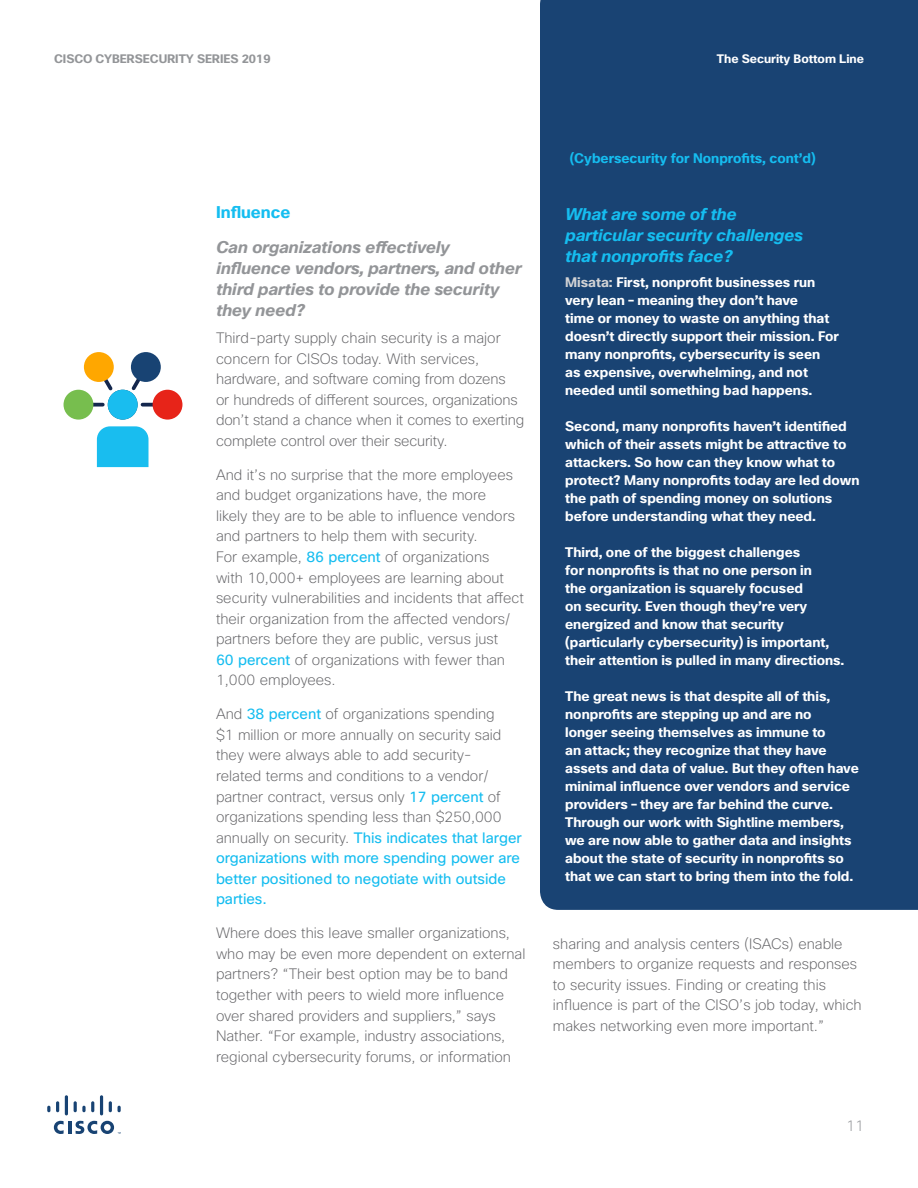
<style>
.page{position:relative;width:918px;height:1188px;background:#fff}
.page>*{position:absolute;margin:0;border:0;box-sizing:border-box;transform-origin:0 0}
.Section_lead{font:italic 700 16.5px/21px "Cisco Sans";color:#939598}
.Paragraph_Style_1{font:italic 700 16.5px/21px "Cisco Sans";color:#15bdf0}
.Subtitle_Level_1{font:700 16.5px "Cisco Sans";color:#15bdf0}
.t1{font:200 15px "Cisco Sans";color:#939598}
.Body{font:200 14.7px/20.5px "Cisco Sans";color:#636366}
.Dk_Blue_Callout_copy{font:700 13.5px/18px "Cisco Sans";color:#fff}
.Quote_attrib{font:700 13.5px/18px "Cisco Sans";color:#fff}
.Dk_Blue_Callout_copy-2{font:700 13.5px "Cisco Sans";color:#15bdf0}
.t2{font:700 12px "Cisco Sans";color:#939598}
.Page_Header{font:700 12px "Cisco Sans";color:#fff}
.s1{font-weight:400;color:#15bdf0}
.s2{color:#d1d2d4}
</style>
<div class="page">
<svg style="left:47px;top:1106px;width:3px;height:6px"></svg>
<svg style="left:56px;top:1101px;width:3px;height:11px"></svg>
<hr style="left:65px;top:1095px;width:3px;height:20px;background:#184373;border-radius:2px">
<svg style="left:74px;top:1101px;width:20px;height:11px"></svg>
<hr style="left:100px;top:1095px;width:3px;height:20px;background:#184373;border-radius:2px">
<svg style="left:109px;top:1101px;width:3px;height:11px"></svg>
<svg style="left:118px;top:1106px;width:3px;height:6px"></svg>
<svg style="left:54px;top:1121px;width:67px;height:13px"></svg>
<div style="left:540px;top:0;width:378px;height:910px;background:#194373"></div>
<svg style="left:97px;top:426px;width:52px;height:41px;background:#25c0ef"></svg>
<svg style="left:93px;top:403px;width:10px;height:4px"></svg>
<svg style="left:128px;top:362px;width:23px;height:31px"></svg>
<svg style="left:94px;top:362px;width:22px;height:32px"></svg>
<svg style="left:143px;top:403px;width:10px;height:4px"></svg>
<div style="left:108px;top:390px;width:30px;height:30px;background:#19bdef;border-radius:50%"></div>
<div style="left:64px;top:390px;width:29px;height:30px;background:#77be4e;border-radius:50%"></div>
<div style="left:84px;top:352px;width:30px;height:30px;background:#ffa700;border-radius:50%"></div>
<div style="left:131px;top:352px;width:30px;height:30px;background:#184373;border-radius:50%"></div>
<div style="left:153px;top:390px;width:29px;height:30px;background:#e72419;border-radius:50%"></div>
<p class="t2" style="left:54px;top:52px;width:218px">CISCO CYBERSECURITY SERIES 2019</p>
<p class="Page_Header" style="left:717px;top:52px;width:149px">The Security Bottom Line</p>
<p class="Dk_Blue_Callout_copy-2" style="left:570px;top:150px;width:247px">(Cybersecurity for Nonprofits, cont’d)</p>
<p class="Subtitle_Level_1" style="left:216px;top:202px;width:76px">Influence</p>
<p class="Section_lead" style="left:216px;top:237px;width:307px">Can organizations effectively influence vendors, partners, and other third parties to provide the security they need?</p>
<p class="Body" style="left:216px;top:328px;width:310px">Third-party supply chain security is a major concern for CISOs today. With services, hardware, and software coming from dozens<br>or hundreds of different sources, organizations don’t stand a chance when it comes to exerting complete control over their security.</p>
<p class="Body" style="left:216px;top:464px;width:309px">And it’s no surprise that the more employees and budget organizations have, the more<br>likely they are to be able to influence vendors and partners to help them with security.<br>For example, <span class="s1">86 percent</span> of organizations<br>with 10,000+ employees are learning about security vulnerabilities and incidents that affect their organization from the affected vendors/ partners before they are public, versus just<br><span class="s1">60 percent</span> of organizations with fewer than 1,000 employees.</p>
<p class="Body" style="left:216px;top:704px;width:307px">And <span class="s1">38 percent</span> of organizations spending<br>$1 million or more annually on security said they were always able to add security-<br>related terms and conditions to a vendor/ partner contract, versus only <span class="s1">17 percent</span> of organizations spending less than $250,000 annually on security. <span class="s1">This indicates that larger organizations with more spending power are better positioned to negotiate with outside parties.</span></p>
<p class="Body" style="left:216px;top:923px;width:311px">Where does this leave smaller organizations, who may be even more dependent on external partners? “Their best option may be to band together with peers to wield more influence over shared providers and suppliers,” says Nather. “For example, industry associations, regional cybersecurity forums, or information</p>
<p class="Body" style="left:553px;top:933px;width:310px">sharing and analysis centers (ISACs) enable members to organize requests and responses to security issues. Finding or creating this influence is part of the CISO’s job today, which makes networking even more important.”</p>
<p class="Paragraph_Style_1" style="left:565px;top:204px;width:239px">What are some of the particular security challenges that nonprofits face?</p>
<p class="Dk_Blue_Callout_copy" style="left:565px;top:273px;width:275px"><span class="s2">Misata:</span> First, nonprofit businesses run very lean – meaning they don’t have<br>time or money to waste on anything that doesn’t directly support their mission. For many nonprofits, cybersecurity is seen as expensive, overwhelming, and not needed until something bad happens.</p>
<p class="Dk_Blue_Callout_copy" style="left:565px;top:417px;width:296px">Second, many nonprofits haven’t identified which of their assets might be attractive to attackers. So how can they know what to protect? Many nonprofits today are led down the path of spending money on solutions before understanding what they need.</p>
<p class="Dk_Blue_Callout_copy" style="left:565px;top:543px;width:281px">Third, one of the biggest challenges<br>for nonprofits is that no one person in<br>the organization is squarely focused<br>on security. Even though they’re very energized and know that security (particularly cybersecurity) is important, their attention is pulled in many directions.</p>
<p class="Quote_attrib" style="left:565px;top:687px;width:295px">The great news is that despite all of this, nonprofits are stepping up and are no<br>longer seeing themselves as immune to<br>an attack; they recognize that they have assets and data of value. But they often have minimal influence over vendors and service providers – they are far behind the curve.<br>Through our work with Sightline members, we are now able to gather data and insights about the state of security in nonprofits so that we can start to bring them into the fold.</p>
<p class="t1" style="left:846px;top:1116px;width:19px">11</p>
</div>
